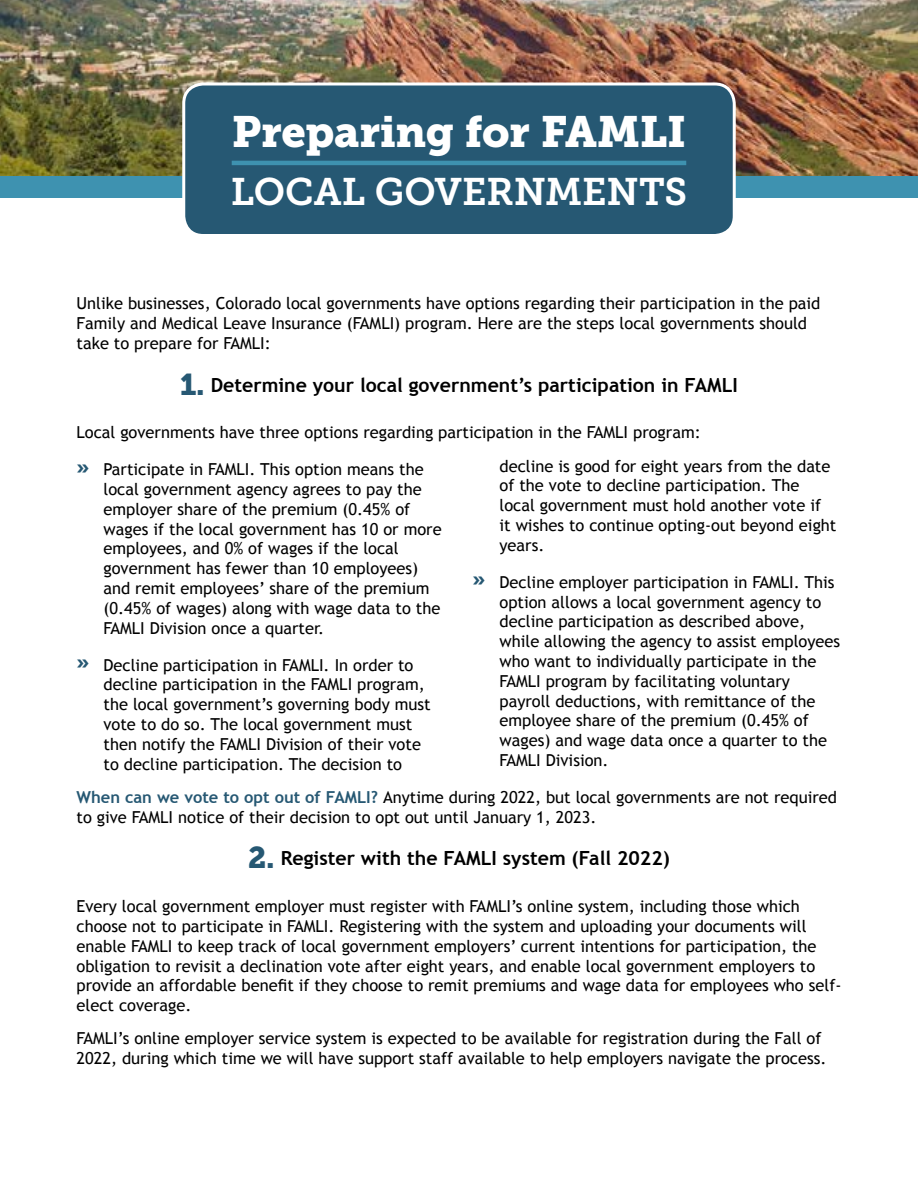
<style>
.page{position:relative;width:918px;height:1188px;background:#fff}
.page>*{position:absolute;margin:0;border:0;box-sizing:border-box;transform-origin:0 0}
.Main_Page_Heading_AL{font:43.5px "Museo Slab 900";letter-spacing:-.005em;color:#fff}
.Main_Page_Heading_AL-2{font:38.25px "Museo Slab 700";letter-spacing:-.005em;color:#fff}
.Subhead_4___Trebuche{font:700 19.5px "Trebuchet MS";color:#000}
.FAMLI_Basic_Paragrap{font:16.5px/19.8px "Trebuchet MS";color:#000}
.s1{font-family:"Museo Slab 900";font-weight:400;font-size:30px;color:#265873}
.s2{font-family:"Museo Slab 900";font-size:19.5px;color:#265873}
.s3{font-weight:700;color:#265873}
</style>
<div class="page">
<img style="left:0;top:0;width:918px;height:176px">
<div style="left:0;top:176px;width:918px;height:22px;background:#3e92b0"></div>
<div style="left:184px;top:84px;width:550px;height:152px;background:#265873;border-radius:20px"></div>
<hr style="left:232px;top:161px;width:454px;height:4px;background:#3e92b0">
<div style="left:182px;top:82px;width:554px;height:155px;border:3px solid #fff;border-radius:20px"></div>
<p class="Main_Page_Heading_AL" style="left:232px;top:107px;width:456px">Preparing for FAMLI</p>
<p class="Main_Page_Heading_AL-2" style="left:231px;top:170px;width:458px">LOCAL GOVERNMENTS</p>
<p class="FAMLI_Basic_Paragrap" style="left:76px;top:294px;width:745px">Unlike businesses, Colorado local governments have options regarding their participation in the paid<br>Family and Medical Leave Insurance (FAMLI) program. Here are the steps local governments should take to prepare for FAMLI:</p>
<p class="Subhead_4___Trebuche" style="left:180px;top:372px;width:559px"><span class="s1">1.</span> Determine your local government’s participation in FAMLI</p>
<p class="FAMLI_Basic_Paragrap" style="left:76px;top:423px;width:626px">Local governments have three options regarding participation in the FAMLI program:</p>
<p class="FAMLI_Basic_Paragrap" style="left:104px;top:460px;width:340px;text-indent:-27px"><span class="s2">»</span> Participate in FAMLI. This option means the local government agency agrees to pay the employer share of the premium (0.45% of wages if the local government has 10 or more employees, and 0% of wages if the local government has fewer than 10 employees) and remit employees’ share of the premium (0.45% of wages) along with wage data to the FAMLI Division once a quarter.</p>
<p class="FAMLI_Basic_Paragrap" style="left:104px;top:655px;width:329px;text-indent:-27px"><span class="s2">»</span> Decline participation in FAMLI. In order to decline participation in the FAMLI program, the local government’s governing body must vote to do so. The local government must then notify the FAMLI Division of their vote to decline participation. The decision to</p>
<p class="FAMLI_Basic_Paragrap" style="left:500px;top:456px;width:338px">decline is good for eight years from the date of the vote to decline participation. The local government must hold another vote if it wishes to continue opting-out beyond eight years.</p>
<p class="FAMLI_Basic_Paragrap" style="left:500px;top:572px;width:342px;text-indent:-27px"><span class="s2">»</span> Decline employer participation in FAMLI. This option allows a local government agency to decline participation as described above, while allowing the agency to assist employees who want to individually participate in the FAMLI program by facilitating voluntary payroll deductions, with remittance of the employee share of the premium (0.45% of wages) and wage data once a quarter to the FAMLI Division.</p>
<p class="FAMLI_Basic_Paragrap" style="left:76px;top:787px;width:762px"><span class="s3">When can we vote to opt out of FAMLI?</span> Anytime during 2022, but local governments are not required to give FAMLI notice of their decision to opt out until January 1, 2023.</p>
<p class="Subhead_4___Trebuche" style="left:248px;top:846px;width:423px"><span class="s1">2.</span> Register with the FAMLI system (Fall 2022)</p>
<p class="FAMLI_Basic_Paragrap" style="left:76px;top:897px;width:767px">Every local government employer must register with FAMLI’s online system, including those which choose not to participate in FAMLI. Registering with the system and uploading your documents will enable FAMLI to keep track of local government employers’ current intentions for participation, the obligation to revisit a declination vote after eight years, and enable local government employers to provide an affordable benefit if they choose to remit premiums and wage data for employees who self&shy;elect coverage.</p>
<p class="FAMLI_Basic_Paragrap" style="left:76px;top:1029px;width:752px">FAMLI’s online employer service system is expected to be available for registration during the Fall of<br>2022, during which time we will have support staff available to help employers navigate the process.</p>
</div>
